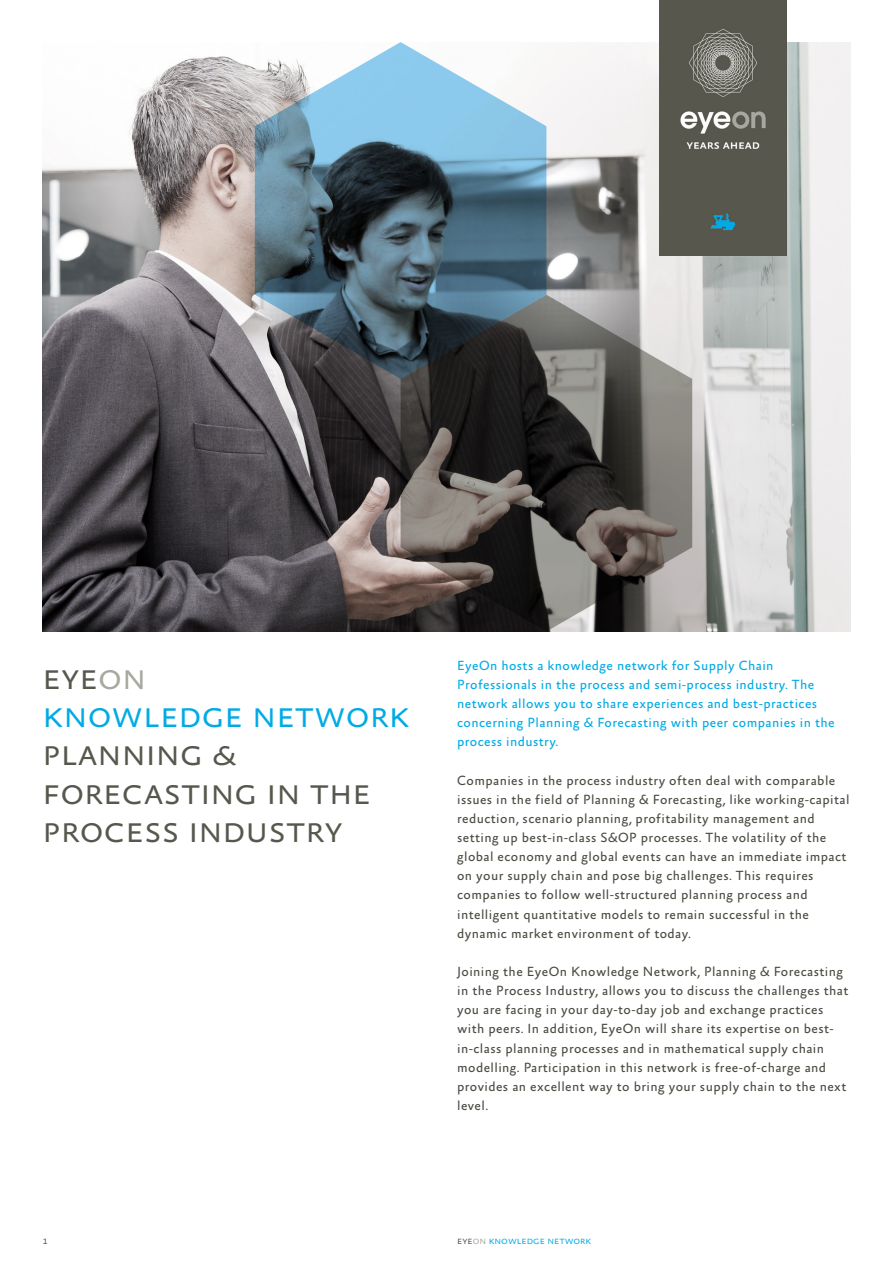
<style>
.page{position:relative;width:893px;height:1263px;background:#fff}
.page>*{position:absolute;margin:0;border:0;box-sizing:border-box;transform-origin:0 0}
.t1{font:37.5px/38.2px "Absara Sans TF Light SC";color:#58574e}
.t2{font:37.5px "Absara Sans TF Light SC";color:#00abe5}
.t3{font:13.5px/19.2px "Absara Sans TF";letter-spacing:.03em;color:#4c4b43}
.t4{font:13.5px "Absara Sans TF";letter-spacing:.03em;color:#00abe5}
.t5{font:10.5px "Absara Sans TF Light SC";color:#00abe5}
.t6{font:10.5px "Absara Sans TF Light SC";color:#58574e}
.s1{color:#a8a8a1}
.s2{color:#58574e}
</style>
<div class="page">
<img style="left:43px;top:43px;width:807px;height:588px">
<img style="left:659px;top:0;width:128px;height:255px">
<svg style="left:255px;top:42px;width:291px;height:337px"></svg>
<svg style="left:401px;top:295px;width:291px;height:336px"></svg>
<p class="t1" style="left:43px;top:659px;width:105px">eye<span class="s1">on</span></p>
<p class="t2" style="left:43px;top:695px;width:369px">knowledge network</p>
<p class="t1" style="left:43px;top:736px;width:330px">planning &amp; forecasting in the</p>
<p class="t1" style="left:43px;top:812px;width:302px">process industry</p>
<p class="t4" style="left:457px;top:658px;width:318px">EyeOn hosts a knowledge network for Supply Chain</p>
<p class="t4" style="left:457px;top:677px;width:359px">Professionals in the process and semi-process industry. The</p>
<p class="t4" style="left:457px;top:696px;width:362px">network allows you to share experiences and best-practices</p>
<p class="t4" style="left:457px;top:716px;width:379px">concerning Planning &amp; Forecasting with peer companies in the</p>
<p class="t4" style="left:457px;top:735px;width:103px">process industry.</p>
<p class="t3" style="left:457px;top:771px;width:380px">Companies in the process industry often deal with comparable</p>
<p class="t3" style="left:457px;top:790px;width:394px">issues in the field of Planning &amp; Forecasting, like working-capital</p>
<p class="t3" style="left:457px;top:809px;width:359px">reduction, scenario planning, profitability management and</p>
<p class="t3" style="left:457px;top:828px;width:371px">setting up best-in-class S&amp;OP processes. The volatility of the</p>
<p class="t3" style="left:457px;top:848px;width:391px">global economy and global events can have an immediate impact</p>
<p class="t3" style="left:457px;top:867px;width:358px">on your supply chain and pose big challenges. This requires companies to follow well-structured planning process and intelligent quantitative models to remain successful in the dynamic market environment of today.</p>
<p class="t3" style="left:457px;top:962px;width:393px">Joining the EyeOn Knowledge Network, Planning &amp; Forecasting in the Process Industry, allows you to discuss the challenges that you are facing in your day-to-day job and exchange practices with peers. In addition, EyeOn will share its expertise on best&shy;in-class planning processes and in mathematical supply chain modelling. Participation in this network is free-of-charge and provides an excellent way to bring your supply chain to the next level.</p>
<p class="t6" style="left:43px;top:1235px;width:7px">1</p>
<p class="t5" style="left:457px;top:1235px;width:136px"><span class="s2">eye</span><span class="s1">on</span> knowledge network</p>
</div>
